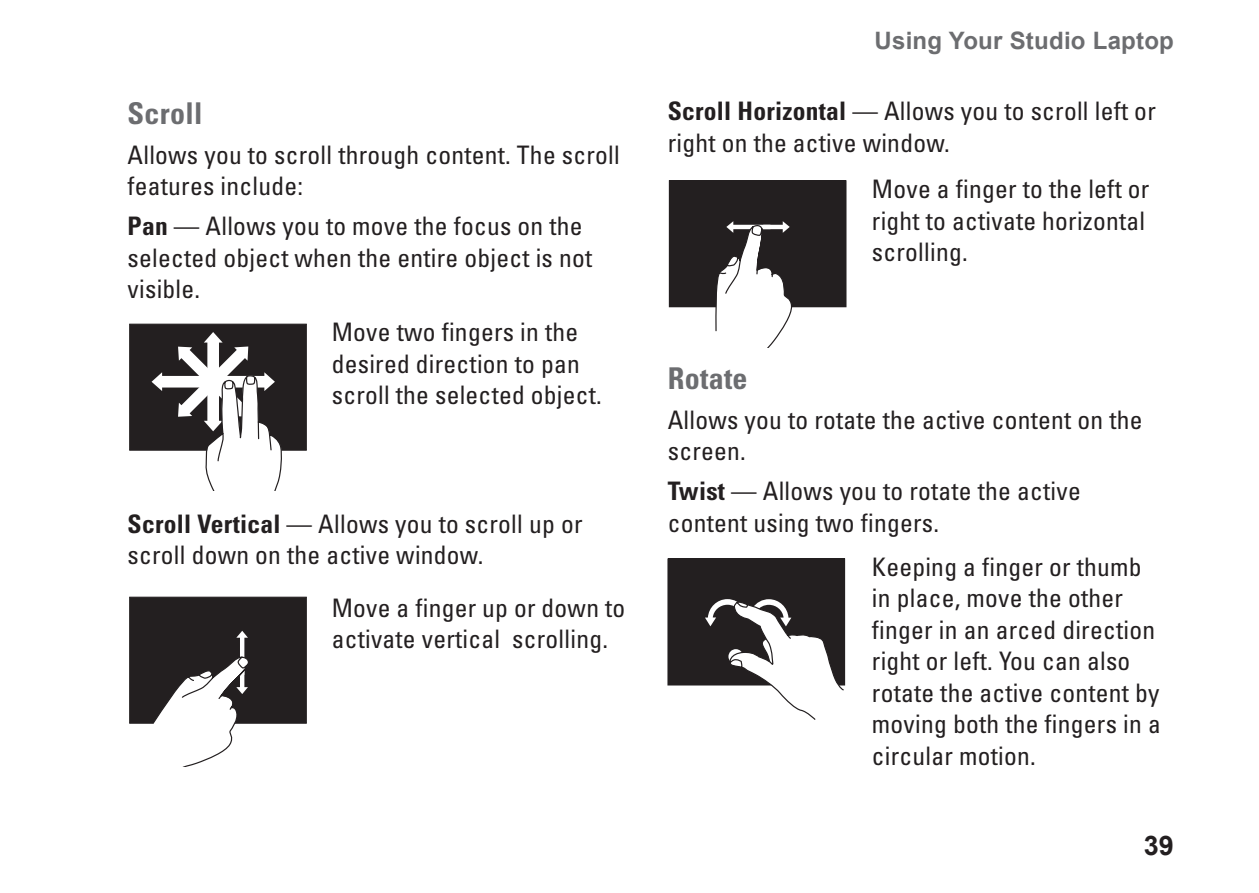
<style>
.page{position:relative;width:1259px;height:893px;background:#fff}
.page>*{position:absolute;margin:0;border:0;box-sizing:border-box;transform-origin:0 0}
.Head_3{font:700 condensed 30px "Univers";letter-spacing:.01em;color:#6c6d70}
.t1{font:700 27px "Arial";color:#231f20}
.Paragraph{font:condensed 25.5px/31.5px "Univers";letter-spacing:.01em;color:#231f20}
.t2{font:700 24px "Arial";letter-spacing:.01em;color:#6c6d70}
.s1{font-weight:700}
</style>
<div class="page">
<div style="left:130px;top:324px;width:176px;height:126px;background:#231f20;border:1px solid #231f20"></div>
<svg style="left:152px;top:332px;width:131px;height:159px"></svg>
<div style="left:130px;top:597px;width:176px;height:126px;background:#231f20;border:1px solid #231f20"></div>
<svg style="left:152px;top:631px;width:99px;height:135px"></svg>
<div style="left:669px;top:181px;width:177px;height:126px;background:#231f20"></div>
<svg style="left:715px;top:221px;width:77px;height:127px"></svg>
<div style="left:668px;top:559px;width:176px;height:126px;background:#231f20"></div>
<svg style="left:705px;top:558px;width:140px;height:162px"></svg>
<p class="Head_3" style="left:128px;top:95px;width:76px">Scroll</p>
<p class="Paragraph" style="left:128px;top:139px;width:494px">Allows you to scroll through content. The scroll features include:</p>
<p class="Paragraph" style="left:128px;top:210px;width:466px"><span class="s1">Pan</span> — Allows you to move the focus on the selected object when the entire object is not visible.</p>
<p class="Paragraph" style="left:332px;top:316px;width:272px">Move two fingers in the desired direction to pan scroll the selected object.</p>
<p class="Paragraph" style="left:128px;top:508px;width:456px"><span class="s1">Scroll Vertical</span> — Allows you to scroll up or scroll down on the active window.</p>
<p class="Paragraph" style="left:332px;top:591px;width:295px">Move a finger up or down to activate vertical scrolling.</p>
<p class="t2" style="left:874px;top:25px;width:301px">Using Your Studio Laptop</p>
<p class="Paragraph" style="left:668px;top:95px;width:489px"><span class="s1">Scroll Horizontal</span> — Allows you to scroll left or right on the active window.</p>
<p class="Paragraph" style="left:872px;top:173px;width:279px">Move a finger to the left or right to activate horizontal scrolling.</p>
<p class="Head_3" style="left:668px;top:360px;width:81px">Rotate</p>
<p class="Paragraph" style="left:668px;top:403px;width:476px">Allows you to rotate the active content on the screen.</p>
<p class="Paragraph" style="left:668px;top:475px;width:414px"><span class="s1">Twist</span> — Allows you to rotate the active content using two fingers.</p>
<p class="Paragraph" style="left:872px;top:551px;width:290px">Keeping a finger or thumb in place, move the other finger in an arced direction right or left. You can also rotate the active content by moving both the fingers in a circular motion.</p>
<p class="t1" style="left:1144px;top:827px;width:32px">39</p>
</div>
